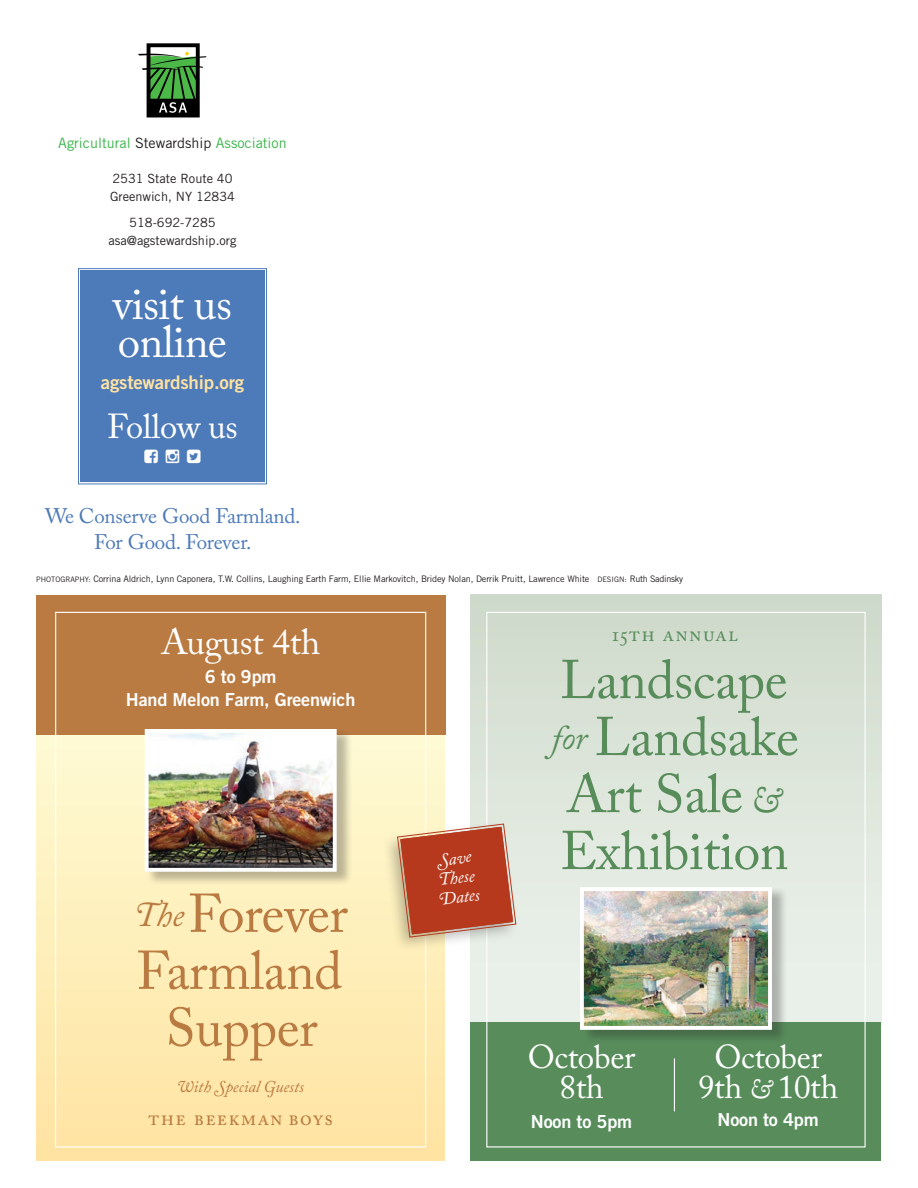
<style>
.page{position:relative;width:918px;height:1188px;background:#fff}
.page>*{position:absolute;margin:0;border:0;box-sizing:border-box;transform-origin:0 0}
.t1{font:54px/57px "Adobe Caslon Pro";letter-spacing:-.01em;color:#588d5b}
.t2{font:54px/57px "Adobe Caslon Pro";letter-spacing:-.01em;color:#b97b42;text-align:center}
.t3{font:45px/37.5px "Adobe Caslon Pro";letter-spacing:-.015em;color:#fff}
.t4{font:36px "Adobe Caslon Pro";letter-spacing:-.01em;color:#fff}
.t5{font:34.5px "Adobe Caslon Pro";letter-spacing:-.01em;color:#fff}
.t6{font:33px/30px "Adobe Caslon Pro";letter-spacing:-.01em;color:#fff;text-align:center}
.t7{font:21px/25.5px "Adobe Caslon";letter-spacing:-.01em;color:#4d7ab8;text-align:center}
.t8{font:21px "Adobe Caslon Exp";letter-spacing:.06em;color:#b97b42}
.t9{font:21px "Adobe Caslon Exp";letter-spacing:.06em;color:#588d5b}
.t10{font:18.75px "Trade Gothic Bold Two";letter-spacing:-.01em;color:#ffe2a2}
.t11{font:18px/22.5px "Trade Gothic Bold Two";letter-spacing:-.01em;color:#fff;text-align:center}
.t12{font:italic 17.55px/19.5px "Adobe Caslon";color:#fff}
.t13{font:italic 16.5px "Adobe Caslon Pro";color:#b97b42}
.t14{font:14.4px "Trade Gothic";color:#3ab54a}
.t15{font:12.75px/18px "Trade Gothic";color:#231f20}
.t16{font:9px "Trade Gothic";letter-spacing:-.01em;color:#231f20}
.s1{color:#231f20}
.s2{font-size:7.5px}
.s3{font-family:"Adobe Caslon Swash";font-style:italic;font-size:34.5px}
.s4{font-style:italic;font-size:34.5px}
.s5{font-family:"Adobe Caslon Swash"}
.s6{font-style:italic;font-size:36px}
.s7{font-style:italic;font-size:27px}
</style>
<div class="page">
<div style="left:36px;top:724px;width:409px;height:437px;background:linear-gradient(to bottom,#fcf8d2,#ffe4a4)"></div>
<div style="left:470px;top:594px;width:412px;height:432px;background:linear-gradient(to bottom,#d0dbcc,#edf3ee)"></div>
<div style="left:36px;top:595px;width:410px;height:139px;background:#b97b42"></div>
<div style="left:470px;top:1022px;width:411px;height:139px;background:#588d5b"></div>
<div style="left:582px;top:887px;width:206px;height:157px;background:#231f20;opacity:.3"></div>
<img style="left:585px;top:892px;width:182px;height:133px">
<div style="left:580px;top:887px;width:192px;height:143px;border:4px solid #fff"></div>
<div style="left:147px;top:729px;width:206px;height:157px;background:#231f20;opacity:.3"></div>
<img style="left:150px;top:734px;width:182px;height:133px">
<div style="left:145px;top:729px;width:192px;height:143px;border:4px solid #fff"></div>
<div style="left:380px;top:819px;width:140px;height:134px;background:#231f20;opacity:.3"></div>
<svg style="left:396px;top:823px;width:121px;height:115px;background:#be5b40"></svg>
<div style="left:400px;top:827px;width:113px;height:107px;border:3px solid #b6391d;border-radius:12px"></div>
<div style="left:147px;top:43px;width:53px;height:74px;border:4px solid #000"></div>
<svg style="left:138px;top:52px;width:69px;height:61px"></svg>
<hr style="left:674px;top:1058px;width:1px;height:53px;background:#fff">
<div style="left:78px;top:268px;width:189px;height:217px;background:#4d7ab8"></div>
<h3 class="t14" style="left:58px;top:134px;width:230px">Agricultural <span class="s1">Stewardship</span> Association</h3>
<h3 class="t15" style="left:110px;top:169px;width:127px">2531 State Route 40<br>Greenwich, NY 12834</h3>
<h3 class="t15" style="left:108px;top:213px;width:130px;text-align:center">518-692-7285 asa@agstewardship.org</h3>
<h2 class="t3" style="left:113px;top:285px;width:121px">visit us online</h2>
<h3 class="t10" style="left:101px;top:371px;width:145px">agstewardship.org</h3>
<h3 class="t5" style="left:107px;top:405px;width:132px">Follow us</h3>
<h3 class="t7" style="left:45px;top:503px;width:257px">We Conserve Good Farmland.<br>For Good. Forever.</h3>
<p class="t16" style="left:36px;top:573px;width:649px"><span class="s2">PHOTOGRAPHY:</span> Corrina Aldrich, Lynn Caponera, T.W. Collins, Laughing Earth Farm, Ellie Markovitch, Bridey Nolan, Derrik Pruitt, Lawrence White <span class="s2">DESIGN:</span> Ruth Sadinsky</p>
<h3 class="t4" style="left:161px;top:621px;width:161px">August 4th</h3>
<h3 class="t11" style="left:126px;top:665px;width:231px">6 to 9pm<br>Hand Melon Farm, Greenwich</h3>
<h1 class="t2" style="left:135px;top:885px;width:214px"><span class="s3">T</span><span class="s4">he</span> Forever<br>Farmland<br>Supper</h1>
<h3 class="t13" style="left:177px;top:1076px;width:128px"><span class="s5">W</span>ith <span class="s5">S</span>pecial <span class="s5">G</span>uests</h3>
<h3 class="t8" style="left:148px;top:1109px;width:186px">the beekman boys</h3>
<h3 class="t12" style="left:433px;top:852px;width:43px;rotate:-7deg"><span class="s5">S</span>ave<br><span class="s5">T</span>hese<br><span class="s5">D</span>ates</h3>
<h3 class="t9" style="left:612px;top:625px;width:127px">15th annual</h3>
<h1 class="t1" style="left:552px;top:651px;width:249px">Landscape <span class="s4">for</span> Landsake<br>Art Sale <span class="s6">&amp;<br></span>Exhibition</h1>
<h3 class="t6" style="left:528px;top:1041px;width:109px">October<br>8th</h3>
<h3 class="t11" style="left:531px;top:1110px;width:103px">Noon to 5pm</h3>
<h3 class="t6" style="left:698px;top:1041px;width:142px">October<br>9th <span class="s7">&amp;</span> 10th</h3>
<h3 class="t11" style="left:718px;top:1108px;width:103px">Noon to 4pm</h3>
</div>
